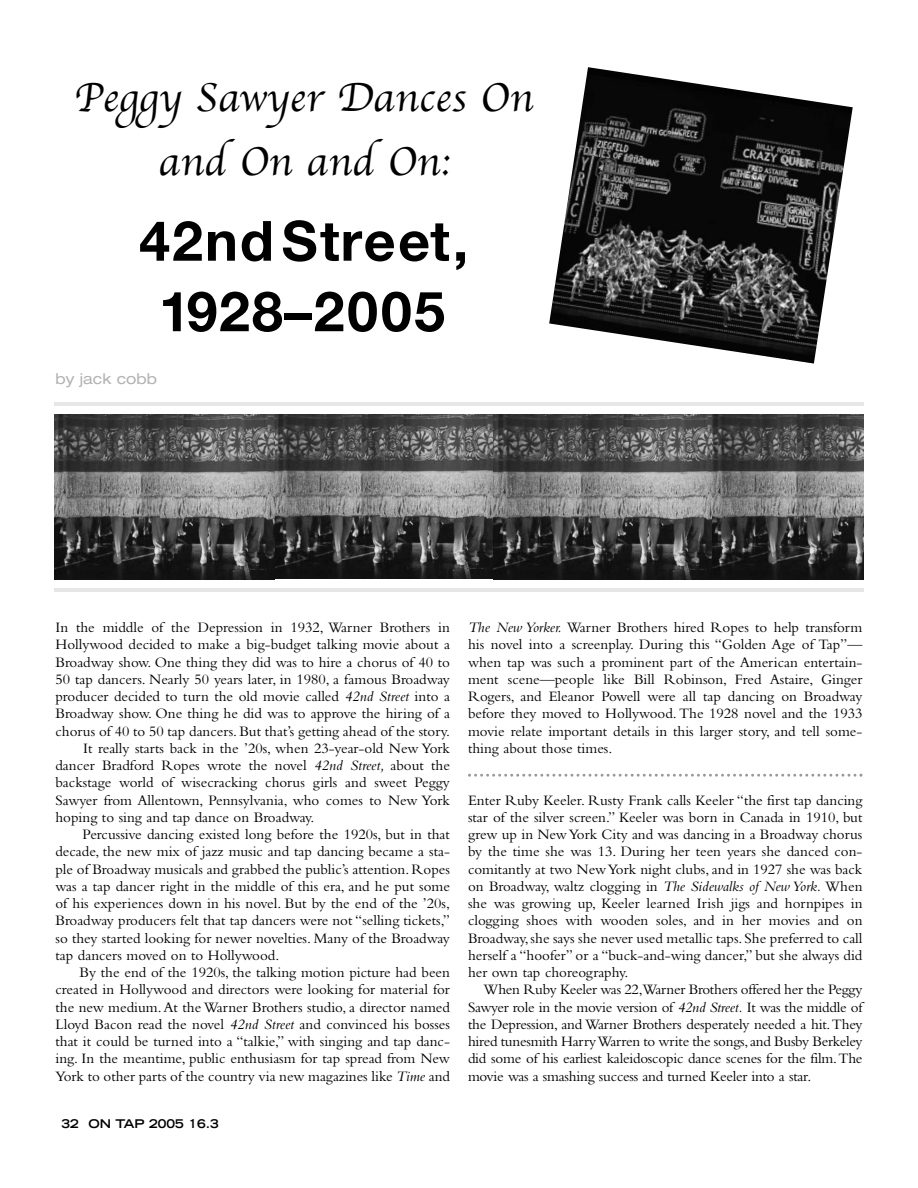
<style>
.page{position:relative;width:918px;height:1188px;background:#fff}
.page>*{position:absolute;margin:0;border:0;box-sizing:border-box;transform-origin:0 0}
.t1{font:700 55.5px/70.5px "Helvetica Neue";letter-spacing:.035em;color:#000;text-align:center}
.t2{font:42px/64.5px "Apple Chancery";letter-spacing:.01em;color:#000;text-align:center}
.t3{font:15px/17.2px "Bembo";color:#000;text-align:justify}
.t4{font:expanded 15px "Helvetica Neue";color:#b3b3b3}
.t5{font:700 expanded 12px "Trade Gothic LH";color:#000}
.s1{font-style:italic}
</style>
<div class="page">
<hr style="left:54px;top:589px;width:810px;height:3px;background:#e6e6e6">
<svg style="left:468px;top:774px;width:394px;height:3px"></svg>
<img style="left:54px;top:414px;width:660px;height:166px">
<hr style="left:54px;top:402px;width:810px;height:3px;background:#e6e6e6">
<img style="left:549px;top:67px;width:304px;height:297px">
<svg style="left:494px;top:415px;width:220px;height:165px;background:#565656"></svg>
<svg style="left:54px;top:415px;width:220px;height:165px;background:#575757"></svg>
<img style="left:712px;top:415px;width:152px;height:164px">
<h2 class="t2" style="left:74px;top:65px;width:460px">Peggy Sawyer Dances On and On and On:</h2>
<h1 class="t1" style="left:139px;top:211px;width:331px">42ndStreet,<br>1928–2005</h1>
<p class="t4" style="left:56px;top:373px;width:103px">by jack cobb</p>
<p class="t3" style="left:56px;top:620px;width:396px">In the middle of the Depression in 1932, Warner Brothers in</p>
<p class="t3" style="left:56px;top:638px;width:396px">Hollywood decided to make a big-budget talking movie about a</p>
<p class="t3" style="left:56px;top:655px;width:396px">Broadway show. One thing they did was to hire a chorus of 40 to</p>
<p class="t3" style="left:56px;top:672px;width:396px">50 tap dancers. Nearly 50 years later, in 1980, a famous Broadway</p>
<p class="t3" style="left:56px;top:689px;width:396px">producer decided to turn the old movie called <span class="s1">42nd Street</span> into a</p>
<p class="t3" style="left:55px;top:707px;width:396px">Broadway show. One thing he did was to approve the hiring of a</p>
<p class="t3" style="left:55px;top:724px;width:396px">chorus of 40 to 50 tap dancers. But that’s getting ahead of the story.</p>
<p class="t3" style="left:83px;top:741px;width:368px">It really starts back in the ’20s, when 23-year-old New York</p>
<p class="t3" style="left:55px;top:758px;width:396px">dancer Bradford Ropes wrote the novel <span class="s1">42nd Street,</span> about the</p>
<p class="t3" style="left:56px;top:776px;width:396px">backstage world of wisecracking chorus girls and sweet Peggy</p>
<p class="t3" style="left:56px;top:793px;width:396px">Sawyer from Allentown, Pennsylvania, who comes to New York</p>
<p class="t3" style="left:56px;top:810px;width:260px">hoping to sing and tap dance on Broadway.</p>
<p class="t3" style="left:83px;top:827px;width:369px">Percussive dancing existed long before the 1920s, but in that</p>
<p class="t3" style="left:56px;top:845px;width:396px">decade, the new mix of jazz music and tap dancing became a sta-</p>
<p class="t3" style="left:56px;top:862px;width:396px">ple of Broadway musicals and grabbed the public’s attention. Ropes</p>
<p class="t3" style="left:56px;top:879px;width:396px">was a tap dancer right in the middle of this era, and he put some</p>
<p class="t3" style="left:56px;top:896px;width:396px">of his experiences down in his novel. But by the end of the ’20s,</p>
<p class="t3" style="left:56px;top:914px;width:396px">Broadway producers felt that tap dancers were not “selling tickets,”</p>
<p class="t3" style="left:56px;top:931px;width:396px">so they started looking for newer novelties. Many of the Broadway</p>
<p class="t3" style="left:56px;top:948px;width:225px">tap dancers moved on to Hollywood.</p>
<p class="t3" style="left:80px;top:965px;width:372px">By the end of the 1920s, the talking motion picture had been</p>
<p class="t3" style="left:56px;top:983px;width:396px">created in Hollywood and directors were looking for material for</p>
<p class="t3" style="left:56px;top:1000px;width:396px">the new medium.At the Warner Brothers studio, a director named</p>
<p class="t3" style="left:56px;top:1017px;width:396px">Lloyd Bacon read the novel <span class="s1">42nd Street</span> and convinced his bosses</p>
<p class="t3" style="left:56px;top:1034px;width:396px">that it could be turned into a “talkie,” with singing and tap danc-</p>
<p class="t3" style="left:56px;top:1052px;width:396px">ing. In the meantime, public enthusiasm for tap spread from New</p>
<p class="t3" style="left:56px;top:1069px;width:396px">York to other parts of the country via new magazines like <span class="s1">Time</span> and</p>
<p class="t5" style="left:62px;top:1118px;width:159px">32 ON TAP 2005 16.3</p>
<p class="t3" style="left:468px;top:620px;width:396px"><span class="s1">The New Yorker.</span> Warner Brothers hired Ropes to help transform his novel into a screenplay. During this “Golden Age of Tap”— when tap was such a prominent part of the American entertain&shy;ment scene—people like Bill Robinson, Fred Astaire, Ginger Rogers, and Eleanor Powell were all tap dancing on Broadway before they moved to Hollywood. The 1928 novel and the 1933 movie relate important details in this larger story, and tell some&shy;thing about those times.</p>
<p class="t3" style="left:468px;top:793px;width:396px">Enter Ruby Keeler. Rusty Frank calls Keeler “the first tap dancing star of the silver screen.” Keeler was born in Canada in 1910, but grew up in New York City and was dancing in a Broadway chorus by the time she was 13. During her teen years she danced con&shy;comitantly at two New York night clubs, and in 1927 she was back on Broadway, waltz clogging in <span class="s1">The Sidewalks of New York.</span> When she was growing up, Keeler learned Irish jigs and hornpipes in clogging shoes with wooden soles, and in her movies and on Broadway,she says she never used metallic taps.She preferred to call herself a “hoofer” or a “buck-and-wing dancer,” but she always did her own tap choreography.</p>
<p class="t3" style="left:468px;top:983px;width:396px;text-indent:16px">When Ruby Keeler was 22,Warner Brothers offered her the Peggy Sawyer role in the movie version of <span class="s1">42nd Street.</span> It was the middle of the Depression, and Warner Brothers desperately needed a hit.They hired tunesmith Harry Warren to write the songs,and Busby Berkeley did some of his earliest kaleidoscopic dance scenes for the film.The movie was a smashing success and turned Keeler into a star.</p>
</div>
